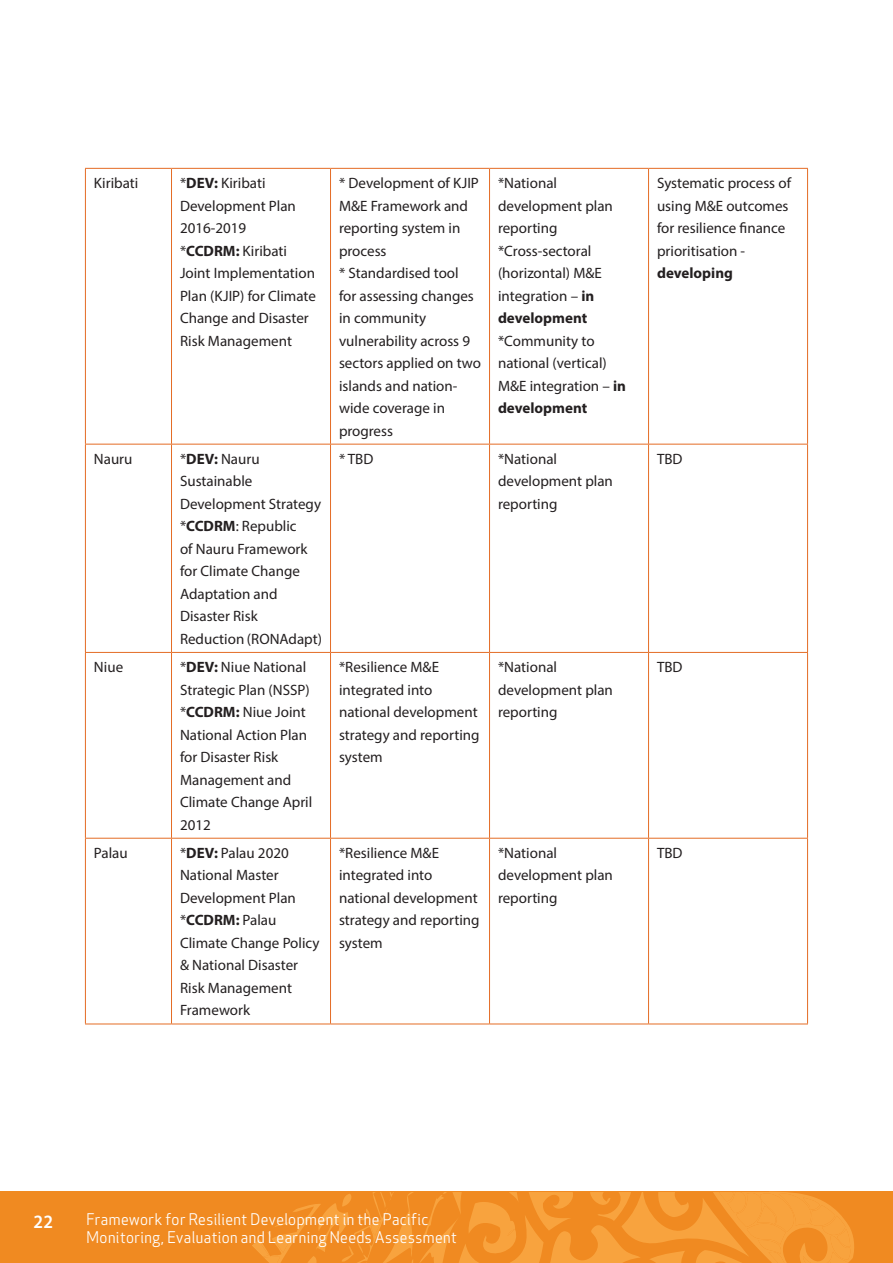
<style>
.page{position:relative;width:893px;height:1263px;background:#fff}
.page>*{position:absolute;margin:0;border:0;box-sizing:border-box;transform-origin:0 0}
.t1{font:600 18.9px "Myriad Pro";color:#fff;scale:.95 1}
.t2{font:15.75px/18px "Apex New";letter-spacing:.03em;color:#fff;scale:.95 1}
.t3{font:15px/22.5px "Myriad Pro";color:#231f20}
.s1{font-weight:700}
</style>
<div class="page">
<div style="left:0;top:1191px;width:893px;height:72px;background:#f08a21"></div>
<svg style="left:252px;top:1192px;width:602px;height:71px"></svg>
<hr style="left:85px;top:168px;width:86px;height:1px;background:#e46c25">
<hr style="left:85px;top:169px;width:1px;height:275px;background:#e46c25">
<hr style="left:171px;top:168px;width:159px;height:1px;background:#e46c25">
<hr style="left:171px;top:169px;width:1px;height:275px;background:#e46c25">
<hr style="left:330px;top:168px;width:159px;height:1px;background:#e46c25">
<hr style="left:330px;top:169px;width:1px;height:275px;background:#e46c25">
<hr style="left:489px;top:168px;width:159px;height:1px;background:#e46c25">
<hr style="left:489px;top:169px;width:1px;height:275px;background:#e46c25">
<hr style="left:648px;top:168px;width:160px;height:1px;background:#e46c25">
<hr style="left:648px;top:169px;width:1px;height:275px;background:#e46c25">
<hr style="left:807px;top:169px;width:1px;height:275px;background:#e46c25">
<hr style="left:85px;top:444px;width:86px;height:1px;background:#e46c25">
<hr style="left:85px;top:444px;width:1px;height:208px;background:#e46c25">
<hr style="left:171px;top:444px;width:159px;height:1px;background:#e46c25">
<hr style="left:171px;top:444px;width:1px;height:208px;background:#e46c25">
<hr style="left:330px;top:444px;width:159px;height:1px;background:#e46c25">
<hr style="left:330px;top:444px;width:1px;height:208px;background:#e46c25">
<hr style="left:489px;top:444px;width:159px;height:1px;background:#e46c25">
<hr style="left:489px;top:444px;width:1px;height:208px;background:#e46c25">
<hr style="left:648px;top:444px;width:160px;height:1px;background:#e46c25">
<hr style="left:648px;top:444px;width:1px;height:208px;background:#e46c25">
<hr style="left:807px;top:444px;width:1px;height:208px;background:#e46c25">
<hr style="left:85px;top:652px;width:86px;height:1px;background:#e46c25">
<hr style="left:85px;top:653px;width:1px;height:185px;background:#e46c25">
<hr style="left:171px;top:652px;width:159px;height:1px;background:#e46c25">
<hr style="left:171px;top:653px;width:1px;height:185px;background:#e46c25">
<hr style="left:330px;top:652px;width:159px;height:1px;background:#e46c25">
<hr style="left:330px;top:653px;width:1px;height:185px;background:#e46c25">
<hr style="left:489px;top:652px;width:159px;height:1px;background:#e46c25">
<hr style="left:489px;top:653px;width:1px;height:185px;background:#e46c25">
<hr style="left:648px;top:652px;width:160px;height:1px;background:#e46c25">
<hr style="left:648px;top:653px;width:1px;height:185px;background:#e46c25">
<hr style="left:807px;top:653px;width:1px;height:185px;background:#e46c25">
<hr style="left:85px;top:838px;width:86px;height:1px;background:#e46c25">
<hr style="left:85px;top:838px;width:1px;height:185px;background:#e46c25">
<hr style="left:171px;top:838px;width:159px;height:1px;background:#e46c25">
<hr style="left:171px;top:838px;width:1px;height:185px;background:#e46c25">
<hr style="left:330px;top:838px;width:159px;height:1px;background:#e46c25">
<hr style="left:330px;top:838px;width:1px;height:185px;background:#e46c25">
<hr style="left:489px;top:838px;width:159px;height:1px;background:#e46c25">
<hr style="left:489px;top:838px;width:1px;height:185px;background:#e46c25">
<hr style="left:648px;top:838px;width:160px;height:1px;background:#e46c25">
<hr style="left:648px;top:838px;width:1px;height:185px;background:#e46c25">
<hr style="left:807px;top:838px;width:1px;height:185px;background:#e46c25">
<hr style="left:85px;top:1023px;width:86px;height:1px;background:#e46c25">
<hr style="left:171px;top:1023px;width:159px;height:1px;background:#e46c25">
<hr style="left:330px;top:1023px;width:159px;height:1px;background:#e46c25">
<hr style="left:489px;top:1023px;width:159px;height:1px;background:#e46c25">
<hr style="left:648px;top:1023px;width:160px;height:1px;background:#e46c25">
<p class="t3" style="left:94px;top:172px;width:46px">Kiribati</p>
<p class="t3" style="left:180px;top:172px;width:117px">*<span class="s1">DEV:</span> Kiribati<br>Development Plan<br>2016-2019</p>
<p class="t3" style="left:180px;top:239px;width:138px">*<span class="s1">CCDRM:</span> Kiribati<br>Joint Implementation<br>Plan (KJIP) for Climate<br>Change and Disaster<br>Risk Management</p>
<p class="t3" style="left:94px;top:447px;width:40px">Nauru</p>
<p class="t3" style="left:180px;top:447px;width:143px">*<span class="s1">DEV:</span> Nauru<br>Sustainable<br>Development Strategy</p>
<p class="t3" style="left:180px;top:515px;width:143px">*<span class="s1">CCDRM</span>: Republic<br>of Nauru Framework for Climate Change<br>Adaptation and<br>Disaster Risk<br>Reduction (RONAdapt)</p>
<p class="t3" style="left:94px;top:656px;width:31px">Niue</p>
<p class="t3" style="left:180px;top:656px;width:131px">*<span class="s1">DEV:</span> Niue National<br>Strategic Plan (NSSP)</p>
<p class="t3" style="left:180px;top:701px;width:134px">*<span class="s1">CCDRM:</span> Niue Joint<br>National Action Plan for Disaster Risk<br>Management and<br>Climate Change April<br>2012</p>
<p class="t3" style="left:94px;top:841px;width:35px">Palau</p>
<p class="t3" style="left:180px;top:841px;width:117px">*<span class="s1">DEV:</span> Palau 2020<br>National Master<br>Development Plan</p>
<p class="t3" style="left:180px;top:909px;width:141px">*<span class="s1">CCDRM:</span> Palau<br>Climate Change Policy &amp; National Disaster<br>Risk Management<br>Framework</p>
<p class="t3" style="left:339px;top:172px;width:141px">* Development of KJIP<br>M&amp;E Framework and reporting system in process</p>
<p class="t3" style="left:339px;top:262px;width:143px">* Standardised tool<br>for assessing changes in community vulnerability across 9 sectors applied on two islands and nation&shy;wide coverage in progress</p>
<p class="t3" style="left:498px;top:172px;width:116px">*National development plan reporting</p>
<p class="t3" style="left:498px;top:239px;width:105px">*Cross-sectoral (horizontal) M&amp;E integration – <span class="s1">in development</span></p>
<p class="t3" style="left:498px;top:329px;width:129px">*Community to national (vertical)<br>M&amp;E integration – <span class="s1">in development</span></p>
<p class="t3" style="left:657px;top:172px;width:135px">Systematic process of using M&amp;E outcomes for resilience finance prioritisation - <span class="s1">developing</span></p>
<p class="t3" style="left:339px;top:447px;width:36px">* TBD</p>
<p class="t3" style="left:498px;top:447px;width:116px">*National development plan reporting</p>
<p class="t3" style="left:657px;top:447px;width:27px">TBD</p>
<p class="t3" style="left:339px;top:656px;width:142px">*Resilience M&amp;E integrated into national development strategy and reporting system</p>
<p class="t3" style="left:498px;top:656px;width:116px">*National development plan reporting</p>
<p class="t3" style="left:657px;top:656px;width:27px">TBD</p>
<p class="t3" style="left:339px;top:841px;width:142px">*Resilience M&amp;E integrated into national development strategy and reporting system</p>
<p class="t3" style="left:498px;top:841px;width:116px">*National development plan reporting</p>
<p class="t3" style="left:657px;top:841px;width:27px">TBD</p>
<p class="t1" style="left:33px;top:1210px;width:22px">22</p>
<p class="t2" style="left:86px;top:1210px;width:391px">Framework for Resilient Development in the Pacific<br>Monitoring, Evaluation and Learning Needs Assessment</p>
</div>
